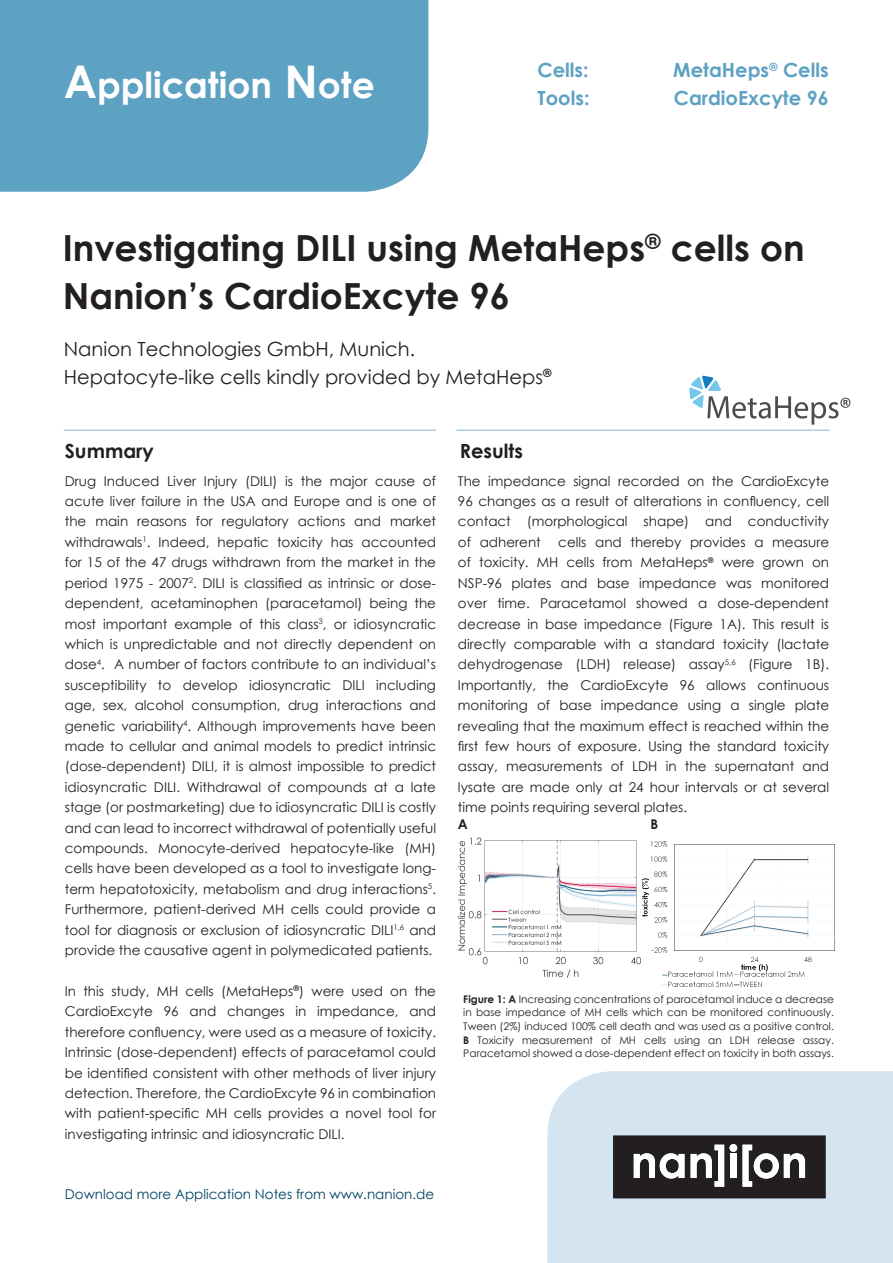
<style>
.page{position:relative;width:893px;height:1263px;background:#fff}
.page>*{position:absolute;margin:0;border:0;box-sizing:border-box;transform-origin:0 0}
.t1{font:700 36px/47.5px "Century Gothic";color:#231f20}
.t2{font:700 36px "Century Gothic";color:#fff}
.t3{font:19.5px "Century Gothic";color:#231f20}
.t4{font:700 19.5px "Century Gothic";color:#5da1c3}
.t5{font:700 19.5px "Century Gothic";color:#231f20}
.t6{font:13.5px/20.4px "Century Gothic";color:#231f20;text-align:justify}
.t7{font:13.5px "Century Gothic";color:#004064}
.t8{font:700 13.5px "Century Gothic";color:#231f20}
.t9{font:10.5px/13.6px "Century Gothic";color:#231f20;text-align:justify}
.s1{font-size:45px}
.s2{font-weight:700}
</style>
<div class="page">
<div style="left:547px;top:1071px;width:346px;height:192px;background:#d4e4f1"></div>
<div style="left:0;top:0;width:428px;height:192px;background:#5da1c3"></div>
<svg style="left:613px;top:1135px;width:213px;height:63px"></svg>
<hr style="left:64px;top:429px;width:372px;height:2px;background:#aecde2">
<hr style="left:456px;top:429px;width:374px;height:2px;background:#aecde2">
<img style="left:689px;top:375px;width:162px;height:50px">
<img style="left:457px;top:837px;width:184px;height:141px">
<img style="left:642px;top:841px;width:193px;height:146px">
<h1 class="t2" style="left:64px;top:57px;width:313px"><span class="s1">A</span>pplication <span class="s1">N</span>ote</h1>
<p class="t4" style="left:538px;top:56px;width:53px">Cells:</p>
<p class="t4" style="left:673px;top:56px;width:157px">MetaHeps<sup>®</sup> Cells</p>
<p class="t4" style="left:538px;top:83px;width:53px">Tools:</p>
<p class="t4" style="left:674px;top:83px;width:156px">CardioExcyte 96</p>
<p class="t1" style="left:63px;top:223px;width:743px">Investigating DILI using MetaHeps<sup>®</sup> cells on<br>Nanion’s CardioExcyte 96</p>
<p class="t3" style="left:64px;top:336px;width:353px">Nanion Technologies GmbH, Munich.</p>
<p class="t3" style="left:64px;top:363px;width:489px">Hepatocyte-like cells kindly provided by MetaHeps<sup>®</sup></p>
<p class="t5" style="left:65px;top:436px;width:90px">Summary</p>
<p class="t5" style="left:460px;top:436px;width:65px">Results</p>
<p class="t6" style="left:458px;top:470px;width:373px">The impedance signal recorded on the CardioExcyte 96 changes as a result of alterations in confluency, cell contact (morphological shape) and conductivity of adherent</p>
<p class="t6" style="left:65px;top:470px;width:373px">Drug Induced Liver Injury (DILI) is the major cause of acute liver failure in the USA and Europe and is one of the main reasons for regulatory actions and market withdrawals<sup>1</sup>. Indeed, hepatic toxicity has accounted for 15 of the 47 drugs withdrawn from the market in the period 1975 - 2007<sup>2</sup>. DILI is classified as intrinsic or dose&shy;dependent, acetaminophen (paracetamol) being the most important example of this class<sup>3</sup>, or idiosyncratic which is unpredictable and not directly dependent on dose<sup>4</sup>. A number of factors contribute to an individual’s susceptibility to develop idiosyncratic DILI including age, sex, alcohol consumption, drug interactions and genetic variability<sup>4</sup>. Although improvements have been made to cellular and animal models to predict intrinsic (dose-dependent) DILI, it is almost impossible to predict idiosyncratic DILI. Withdrawal of compounds at a late stage (or postmarketing) due to idiosyncratic DILI is costly and can lead to incorrect withdrawal of potentially useful compounds. Monocyte-derived hepatocyte-like (MH) cells have been developed as a tool to investigate long&shy;term hepatotoxicity, metabolism and drug interactions<sup>5</sup>.<br>Furthermore, patient-derived MH cells could provide a tool for diagnosis or exclusion of idiosyncratic DILI<sup>1,6</sup> and provide the causative agent in polymedicated patients.</p>
<p class="t6" style="left:65px;top:981px;width:373px">In this study, MH cells (MetaHeps<sup>®</sup>) were used on the CardioExcyte 96 and changes in impedance, and therefore confluency, were used as a measure of toxicity.<br>Intrinsic (dose-dependent) effects of paracetamol could be identified consistent with other methods of liver injury detection. Therefore, the CardioExcyte 96 in combination with patient-specific MH cells provides a novel tool for investigating intrinsic and idiosyncratic DILI.</p>
<p class="t6" style="left:458px;top:532px;width:373px;text-indent:100px">cells and thereby provides a measure of toxicity. MH cells from MetaHeps<sup>®</sup> were grown on NSP-96 plates and base impedance was monitored over time. Paracetamol showed a dose-dependent decrease in base impedance (Figure 1A). This result is directly comparable with a standard toxicity (lactate dehydrogenase (LDH) release) assay<sup>5,6</sup> (Figure 1B).<br>Importantly, the CardioExcyte 96 allows continuous monitoring of base impedance using a single plate revealing that the maximum effect is reached within the first few hours of exposure. Using the standard toxicity assay, measurements of LDH in the supernatant and lysate are made only at 24 hour intervals or at several time points requiring several plates.</p>
<p class="t8" style="left:458px;top:813px;width:11px">A</p>
<p class="t8" style="left:650px;top:813px;width:9px">B</p>
<p class="t9" style="left:463px;top:992px;width:372px"><span class="s2">Figure 1: A</span> Increasing concentrations of paracetamol induce a decrease in base impedance of MH cells which can be monitored continuously.<br>Tween (2%) induced 100% cell death and was used as a positive control.<br><span class="s2">B</span> Toxicity measurement of MH cells using an LDH release assay.<br>Paracetamol showed a dose-dependent effect on toxicity in both assays.</p>
<p class="t7" style="left:65px;top:1184px;width:371px">Download more Application Notes from www.nanion.de</p>
</div>
